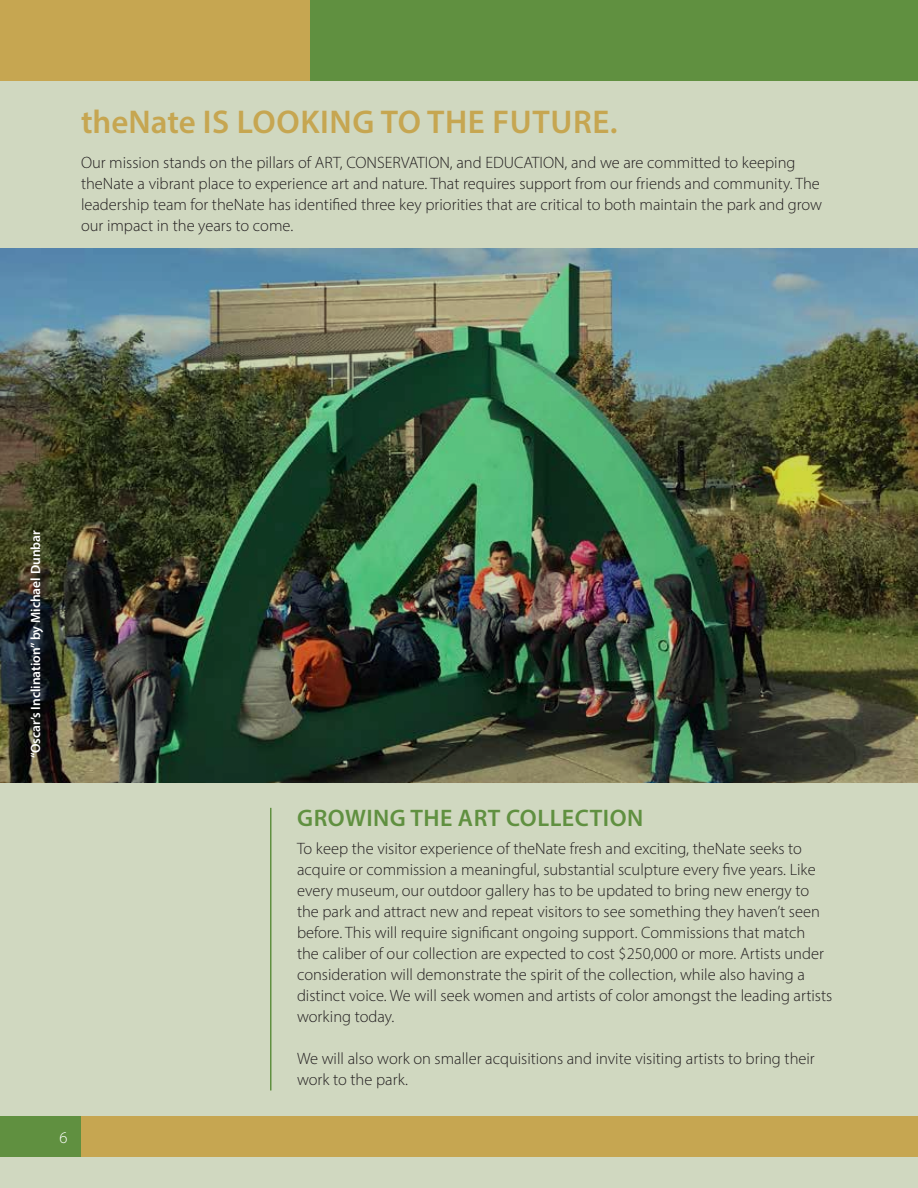
<style>
.page{position:relative;width:918px;height:1188px;background:#d0d8c0}
.page>*{position:absolute;margin:0;border:0;box-sizing:border-box;transform-origin:0 0}
.t1{font:600 33px "Myriad Pro";letter-spacing:.02em;color:#c6a651}
.t2{font:600 24px "Myriad Pro";letter-spacing:.02em;color:#609040}
.t3{font:300 16.5px/21px "Myriad Pro";color:#231f20}
.t4{font:300 16.5px "Myriad Pro";color:#fff}
.t5{font:600 13.5px "Myriad Pro";color:#fff}
</style>
<div class="page">
<div style="left:0;top:0;width:310px;height:81px;background:#c6a651"></div>
<div style="left:310px;top:0;width:608px;height:81px;background:#609040"></div>
<div style="left:0;top:1117px;width:81px;height:40px;background:#609040"></div>
<div style="left:81px;top:1117px;width:837px;height:40px;background:#c6a651"></div>
<img style="left:0;top:248px;width:918px;height:535px">
<hr style="left:270px;top:808px;width:2px;height:282px;background:#609040">
<h1 class="t1" style="left:81px;top:101px;width:538px">theNate IS LOOKING TO THE FUTURE.</h1>
<p class="t3" style="left:81px;top:152px;width:743px">Our mission stands on the pillars of ART, CONSERVATION, and EDUCATION, and we are committed to keeping theNate a vibrant place to experience art and nature. That requires support from our friends and community. The leadership team for theNate has identified three key priorities that are critical to both maintain the park and grow our impact in the years to come.</p>
<p class="t5" style="left:27px;top:758px;width:230px;rotate:-90deg">“Oscar’s Inclination” by Michael Dunbar</p>
<p class="t4" style="left:59px;top:1128px;width:10px">6</p>
<h2 class="t2" style="left:297px;top:803px;width:348px">GROWING THE ART COLLECTION</h2>
<p class="t3" style="left:297px;top:837px;width:537px">To keep the visitor experience of theNate fresh and exciting, theNate seeks to acquire or commission a meaningful, substantial sculpture every five years. Like every museum, our outdoor gallery has to be updated to bring new energy to the park and attract new and repeat visitors to see something they haven’t seen before. This will require significant ongoing support. Commissions that match<br>the caliber of our collection are expected to cost $250,000 or more. Artists under consideration will demonstrate the spirit of the collection, while also having a distinct voice. We will seek women and artists of color amongst the leading artists working today.</p>
<p class="t3" style="left:297px;top:1047px;width:519px">We will also work on smaller acquisitions and invite visiting artists to bring their work to the park.</p>
</div>
